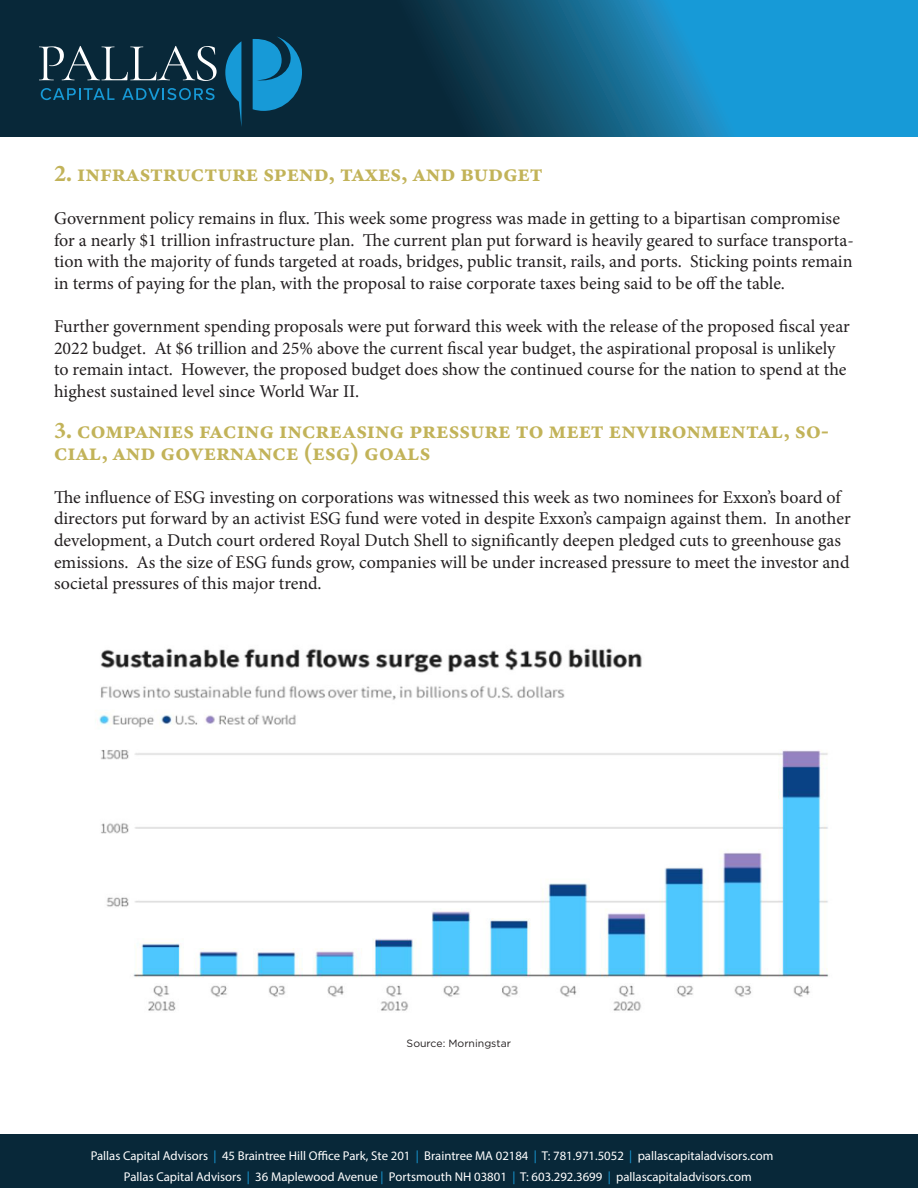
<style>
.page{position:relative;width:918px;height:1188px;background:#fff}
.page>*{position:absolute;margin:0;border:0;box-sizing:border-box;transform-origin:0 0}
.t1{font:24px/21.6px "Minion Variable Concept";letter-spacing:.01em;color:#c2b359}
.t2{font:18px/21.6px "Minion Pro";letter-spacing:-.005em;color:#231f20}
.t3{font:12.75px "Myriad Pro";color:#fff}
.t4{font:10.5px "Gotham";color:#231f20}
.s1{color:#179ad7}
</style>
<div class="page">
<svg style="left:0;top:0;width:917px;height:137px;background:#105778"></svg>
<svg style="left:225px;top:41px;width:16px;height:86px"></svg>
<svg style="left:253px;top:36px;width:49px;height:75px;background:#1279a9"></svg>
<svg style="left:39px;top:46px;width:178px;height:35px;background:#354f5d"></svg>
<svg style="left:41px;top:88px;width:74px;height:12px"></svg>
<svg style="left:122px;top:88px;width:93px;height:12px"></svg>
<div style="left:0;top:1134px;width:918px;height:54px;background:#082839"></div>
<hr style="left:917px;top:0;width:1px;height:137px;background:#179ad7">
<img style="left:99px;top:648px;width:730px;height:363px">
<p class="t1" style="left:54px;top:162px;width:490px">2. infrastructure spend, taxes, and budget</p>
<p class="t2" style="left:54px;top:208px;width:801px">Government policy remains in flux. This week some progress was made in getting to a bipartisan compromise for a nearly $1 trillion infrastructure plan. The current plan put forward is heavily geared to surface transporta&shy;tion with the majority of funds targeted at roads, bridges, public transit, rails, and ports. Sticking points remain in terms of paying for the plan, with the proposal to raise corporate taxes being said to be off the table.</p>
<p class="t2" style="left:54px;top:316px;width:797px">Further government spending proposals were put forward this week with the release of the proposed fiscal year 2022 budget. At $6 trillion and 25% above the current fiscal year budget, the aspirational proposal is unlikely to remain intact. However, the proposed budget does show the continued course for the nation to spend at the highest sustained level since World War II.</p>
<p class="t1" style="left:54px;top:419px;width:777px">3. companies facing increasing pressure to meet environmental, so&shy;cial, and governance (esg) goals</p>
<p class="t2" style="left:54px;top:486px;width:798px">The influence of ESG investing on corporations was witnessed this week as two nominees for Exxon’s board of directors put forward by an activist ESG fund were voted in despite Exxon’s campaign against them. In another development, a Dutch court ordered Royal Dutch Shell to significantly deepen pledged cuts to greenhouse gas emissions. As the size of ESG funds grow, companies will be under increased pressure to meet the investor and societal pressures of this major trend.</p>
<p class="t4" style="left:407px;top:1037px;width:106px">Source: Morningstar</p>
<p class="t3" style="left:91px;top:1148px;width:684px">Pallas Capital Advisors <span class="s1">|</span> 45 Braintree Hill Office Park, Ste 201 <span class="s1">|</span> Braintree MA 02184 <span class="s1">|</span> T: 781.971.5052 <span class="s1">|</span> pallascapitaladvisors.com</p>
<p class="t3" style="left:124px;top:1169px;width:629px">Pallas Capital Advisors <span class="s1">|</span> 36 Maplewood Avenue <span class="s1">|</span> Portsmouth NH 03801 <span class="s1">|</span> T: 603.292.3699 <span class="s1">|</span> pallascapitaladvisors.com</p>
</div>
